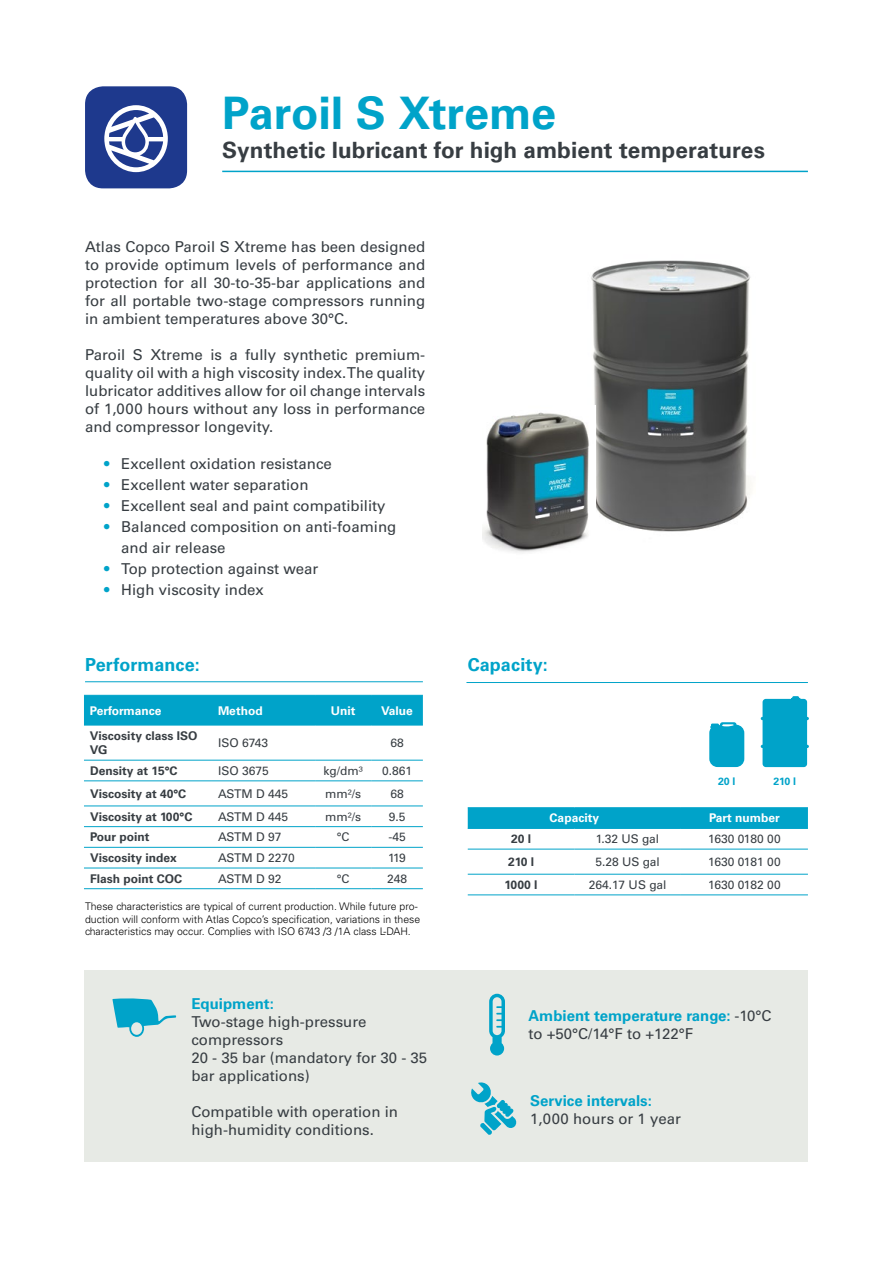
<style>
.page{position:relative;width:893px;height:1263px;background:#fff}
.page>*{position:absolute;margin:0;border:0;box-sizing:border-box;transform-origin:0 0}
.t1{font:700 45px "Univers LT";letter-spacing:-.005em;color:#00a3c9}
.t2{font:700 22.5px "Univers LT";color:#373d42}
.t3{font:700 18px "Univers LT Std";letter-spacing:.005em;color:#00a3c9}
.t4{font:15px/18px "Univers LT Std";color:#373d42}
.t5{font:700 15px "Univers LT Std";color:#00a3c9}
.t6{font:12px "Univers LT Std";color:#373d42}
.t7{font:700 12px/14.4px "Univers LT Std";color:#373d42}
.t8{font:700 12px "Univers LT Std";color:#fff}
.t9{font:300 10.5px/12.6px "Univers LT Std";color:#000}
.t10{font:700 10.5px "Univers LT Std";color:#00a3c9}
.s1{color:#00a3c9}
.s2{font-weight:700;color:#00a3c9}
</style>
<div class="page">
<div style="left:84px;top:971px;width:724px;height:191px;background:#e7eae5"></div>
<div style="left:85px;top:86px;width:102px;height:102px;background:#1e398d;border-radius:18px"></div>
<svg style="left:104px;top:105px;width:64px;height:67px"></svg>
<hr style="left:222px;top:171px;width:586px;height:1px;background:#00a3c9">
<svg style="left:709px;top:722px;width:35px;height:45px;background:#14aacd"></svg>
<svg style="left:761px;top:696px;width:48px;height:71px;background:#19acce"></svg>
<hr style="left:85px;top:681px;width:338px;height:1px;background:#00a3c9">
<hr style="left:466px;top:682px;width:342px;height:1px;background:#00a3c9">
<svg style="left:489px;top:994px;width:16px;height:61px"></svg>
<svg style="left:471px;top:1082px;width:46px;height:53px"></svg>
<svg style="left:112px;top:998px;width:64px;height:39px"></svg>
<div style="left:468px;top:808px;width:340px;height:20px;background:#00a3c9"></div>
<hr style="left:681px;top:828px;width:127px;height:1px;background:#00a3c9">
<hr style="left:468px;top:849px;width:106px;height:1px;background:#00a3c9">
<hr style="left:574px;top:849px;width:107px;height:1px;background:#00a3c9">
<hr style="left:681px;top:849px;width:127px;height:1px;background:#00a3c9">
<hr style="left:468px;top:874px;width:106px;height:1px;background:#00a3c9">
<hr style="left:574px;top:874px;width:107px;height:1px;background:#00a3c9">
<hr style="left:681px;top:874px;width:127px;height:1px;background:#00a3c9">
<hr style="left:468px;top:894px;width:106px;height:1px;background:#00a3c9">
<hr style="left:574px;top:894px;width:107px;height:1px;background:#00a3c9">
<hr style="left:681px;top:894px;width:127px;height:1px;background:#00a3c9">
<hr style="left:468px;top:807px;width:106px;height:1px;background:#00a3c9">
<hr style="left:574px;top:807px;width:107px;height:1px;background:#00a3c9">
<hr style="left:681px;top:807px;width:127px;height:1px;background:#00a3c9">
<hr style="left:468px;top:828px;width:106px;height:1px;background:#00a3c9">
<hr style="left:574px;top:828px;width:107px;height:1px;background:#00a3c9">
<div style="left:84px;top:696px;width:339px;height:29px;background:#00a3c9"></div>
<hr style="left:84px;top:760px;width:128px;height:1px;background:#00a3c9">
<hr style="left:212px;top:760px;width:103px;height:1px;background:#00a3c9">
<hr style="left:315px;top:760px;width:56px;height:1px;background:#00a3c9">
<hr style="left:371px;top:760px;width:52px;height:1px;background:#00a3c9">
<hr style="left:84px;top:780px;width:128px;height:1px;background:#00a3c9">
<hr style="left:212px;top:780px;width:103px;height:1px;background:#00a3c9">
<hr style="left:315px;top:780px;width:56px;height:1px;background:#00a3c9">
<hr style="left:371px;top:780px;width:52px;height:1px;background:#00a3c9">
<hr style="left:84px;top:805px;width:128px;height:1px;background:#00a3c9">
<hr style="left:212px;top:805px;width:103px;height:1px;background:#00a3c9">
<hr style="left:315px;top:805px;width:56px;height:1px;background:#00a3c9">
<hr style="left:371px;top:805px;width:52px;height:1px;background:#00a3c9">
<hr style="left:84px;top:826px;width:128px;height:1px;background:#00a3c9">
<hr style="left:212px;top:826px;width:103px;height:1px;background:#00a3c9">
<hr style="left:315px;top:826px;width:56px;height:1px;background:#00a3c9">
<hr style="left:371px;top:826px;width:52px;height:1px;background:#00a3c9">
<hr style="left:84px;top:847px;width:128px;height:1px;background:#00a3c9">
<hr style="left:212px;top:847px;width:103px;height:1px;background:#00a3c9">
<hr style="left:315px;top:847px;width:56px;height:1px;background:#00a3c9">
<hr style="left:371px;top:847px;width:52px;height:1px;background:#00a3c9">
<hr style="left:84px;top:868px;width:128px;height:1px;background:#00a3c9">
<hr style="left:212px;top:868px;width:103px;height:1px;background:#00a3c9">
<hr style="left:315px;top:868px;width:56px;height:1px;background:#00a3c9">
<hr style="left:371px;top:868px;width:52px;height:1px;background:#00a3c9">
<hr style="left:84px;top:888px;width:128px;height:1px;background:#00a3c9">
<hr style="left:212px;top:888px;width:103px;height:1px;background:#00a3c9">
<hr style="left:315px;top:888px;width:56px;height:1px;background:#00a3c9">
<hr style="left:371px;top:888px;width:52px;height:1px;background:#00a3c9">
<hr style="left:84px;top:695px;width:128px;height:1px;background:#00a3c9">
<hr style="left:212px;top:695px;width:103px;height:1px;background:#00a3c9">
<hr style="left:315px;top:695px;width:56px;height:1px;background:#00a3c9">
<hr style="left:371px;top:695px;width:52px;height:1px;background:#00a3c9">
<hr style="left:84px;top:725px;width:128px;height:1px;background:#00a3c9">
<hr style="left:212px;top:725px;width:103px;height:1px;background:#00a3c9">
<hr style="left:315px;top:725px;width:56px;height:1px;background:#00a3c9">
<hr style="left:371px;top:725px;width:52px;height:1px;background:#00a3c9">
<img style="left:591px;top:260px;width:160px;height:272px">
<img style="left:482px;top:406px;width:113px;height:147px">
<h1 class="t1" style="left:222px;top:87px;width:335px">Paroil S Xtreme</h1>
<h2 class="t2" style="left:222px;top:137px;width:544px">Synthetic lubricant for high ambient temperatures</h2>
<p class="t4" style="left:85px;top:237px;width:342px;text-align:justify">Atlas Copco Paroil S Xtreme has been designed to provide optimum levels of performance and protection for all 30-to-35-bar applications and for all portable two-stage compressors running in ambient temperatures above 30°C.</p>
<p class="t4" style="left:85px;top:345px;width:342px;text-align:justify">Paroil S Xtreme is a fully synthetic premium&shy;quality oil with a high viscosity index. The quality lubricator additives allow for oil change intervals of 1,000 hours without any loss in performance and compressor longevity.</p>
<p class="t4" style="left:104px;top:455px;width:229px"><span class="s1">•</span> Excellent oxidation resistance</p>
<p class="t4" style="left:104px;top:476px;width:206px"><span class="s1">•</span> Excellent water separation</p>
<p class="t4" style="left:104px;top:497px;width:283px"><span class="s1">•</span> Excellent seal and paint compatibility</p>
<p class="t4" style="left:121px;top:517px;width:277px;line-height:21px;text-indent:-17px"><span class="s1">•</span> Balanced composition on anti-foaming and air release</p>
<p class="t4" style="left:104px;top:560px;width:216px"><span class="s1">•</span> Top protection against wear</p>
<p class="t4" style="left:104px;top:581px;width:161px"><span class="s1">•</span> High viscosity index</p>
<p class="t3" style="left:85px;top:654px;width:116px">Performance:</p>
<p class="t3" style="left:468px;top:654px;width:82px">Capacity:</p>
<p class="t8" style="left:90px;top:703px;width:73px">Performance</p>
<p class="t8" style="left:218px;top:703px;width:46px">Method</p>
<p class="t8" style="left:331px;top:703px;width:26px">Unit</p>
<p class="t8" style="left:381px;top:703px;width:33px">Value</p>
<p class="t7" style="left:90px;top:728px;width:109px">Viscosity class ISO<br>VG</p>
<p class="t6" style="left:218px;top:736px;width:52px">ISO 6743</p>
<p class="t6" style="left:390px;top:736px;width:15px">68</p>
<p class="t7" style="left:90px;top:763px;width:89px">Density at 15°C</p>
<p class="t6" style="left:218px;top:763px;width:52px">ISO 3675</p>
<p class="t6" style="left:323px;top:763px;width:41px">kg/dm³</p>
<p class="t6" style="left:382px;top:763px;width:32px">0.861</p>
<p class="t7" style="left:90px;top:786px;width:98px">Viscosity at 40°C</p>
<p class="t6" style="left:218px;top:786px;width:72px">ASTM D 445</p>
<p class="t6" style="left:325px;top:786px;width:37px">mm²/s</p>
<p class="t6" style="left:390px;top:786px;width:15px">68</p>
<p class="t7" style="left:90px;top:809px;width:104px">Viscosity at 100°C</p>
<p class="t6" style="left:218px;top:809px;width:72px">ASTM D 445</p>
<p class="t6" style="left:325px;top:809px;width:37px">mm²/s</p>
<p class="t6" style="left:389px;top:809px;width:18px">9.5</p>
<p class="t7" style="left:90px;top:830px;width:61px">Pour point</p>
<p class="t6" style="left:218px;top:830px;width:65px">ASTM D 97</p>
<p class="t6" style="left:337px;top:830px;width:14px">°C</p>
<p class="t6" style="left:388px;top:830px;width:19px">-45</p>
<p class="t7" style="left:90px;top:851px;width:88px">Viscosity index</p>
<p class="t6" style="left:218px;top:851px;width:78px">ASTM D 2270</p>
<p class="t6" style="left:388px;top:851px;width:19px">119</p>
<p class="t7" style="left:90px;top:871px;width:94px">Flash point COC</p>
<p class="t6" style="left:218px;top:871px;width:65px">ASTM D 92</p>
<p class="t6" style="left:337px;top:871px;width:14px">°C</p>
<p class="t6" style="left:387px;top:871px;width:22px">248</p>
<p class="t9" style="left:85px;top:900px;width:337px">These characteristics are typical of current production. While future pro&shy;duction will conform with Atlas Copco’s specification, variations in these characteristics may occur. Complies with ISO 6743 /3 /1A class L-DAH.</p>
<p class="t5" style="left:191px;top:995px;width:84px">Equipment:</p>
<p class="t4" style="left:191px;top:1013px;width:237px">Two-stage high-pressure compressors<br>20 - 35 bar (mandatory for 30 - 35 bar applications)</p>
<p class="t4" style="left:191px;top:1103px;width:208px">Compatible with operation in high-humidity conditions.</p>
<p class="t10" style="left:718px;top:775px;width:19px">20 l</p>
<p class="t10" style="left:773px;top:775px;width:24px">210 l</p>
<p class="t8" style="left:550px;top:811px;width:51px">Capacity</p>
<p class="t8" style="left:709px;top:811px;width:72px">Part number</p>
<p class="t7" style="left:511px;top:832px;width:22px">20 l</p>
<p class="t6" style="left:596px;top:832px;width:65px">1.32 US gal</p>
<p class="t6" style="left:708px;top:832px;width:74px">1630 0180 00</p>
<p class="t7" style="left:508px;top:855px;width:27px">210 l</p>
<p class="t6" style="left:595px;top:855px;width:66px">5.28 US gal</p>
<p class="t6" style="left:708px;top:855px;width:74px">1630 0181 00</p>
<p class="t7" style="left:504px;top:877px;width:35px">1000 l</p>
<p class="t6" style="left:589px;top:877px;width:79px">264.17 US gal</p>
<p class="t6" style="left:708px;top:877px;width:74px">1630 0182 00</p>
<p class="t4" style="left:528px;top:1007px;width:244px"><span class="s2">Ambient temperature range:</span> -10°C to +50°C/14°F to +122°F</p>
<p class="t5" style="left:530px;top:1092px;width:123px">Service intervals:</p>
<p class="t4" style="left:530px;top:1110px;width:152px">1,000 hours or 1 year</p>
</div>
